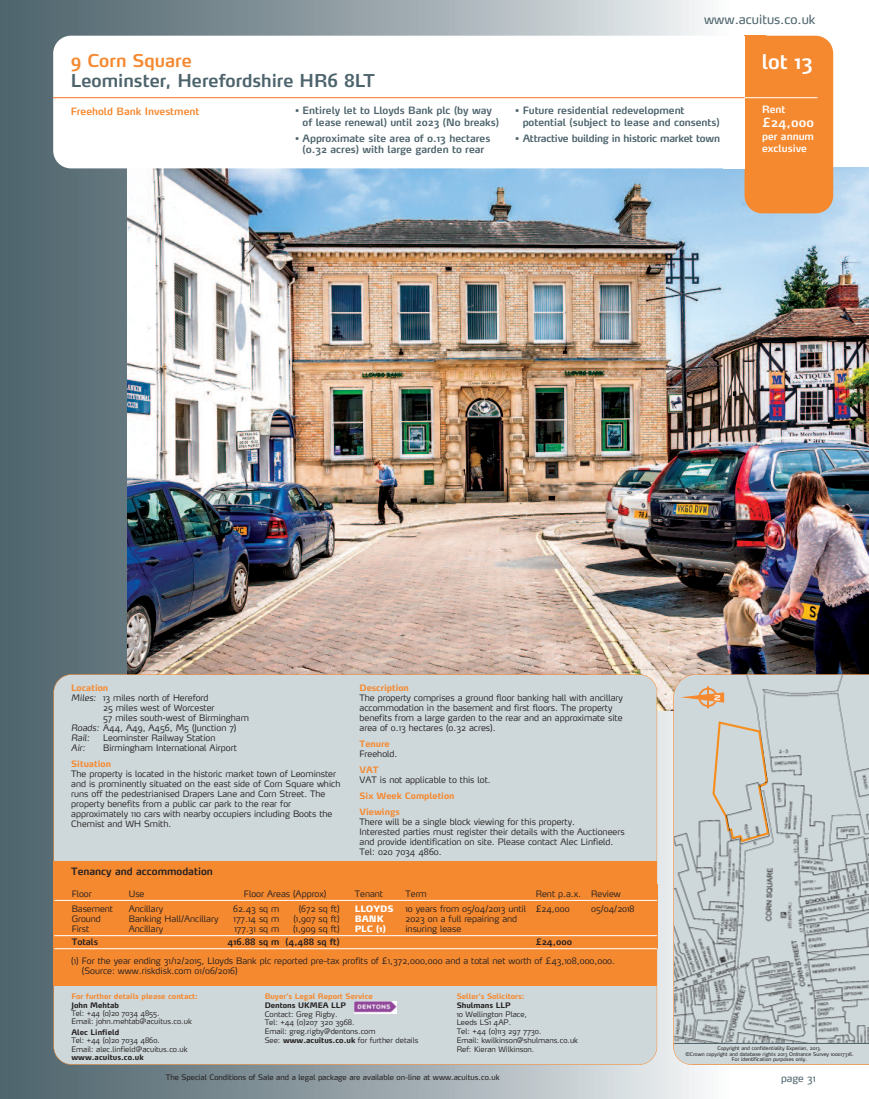
<style>
.page{position:relative;width:869px;height:1099px;background:#fff}
.page>*{position:absolute;margin:0;border:0;box-sizing:border-box;transform-origin:0 0}
.t1{font:600 20px "Max";color:#fff}
.t2{font:600 17.5px "Max";color:#4c636b}
.t3{font:600 17.5px "Max";color:#f58930}
.t4{font:12.5px "Max";color:#4c636b}
.t5{font:600 12.5px "Max";color:#fff}
.t6{font:600 10px/11.2px "Max";color:#4c636b}
.t7{font:600 10px "Max";letter-spacing:-.025em;color:#4c636b}
.t8{font:600 10px "Max";color:#231f20}
.t9{font:600 10px "Max";color:#f58930}
.t10{font:600 10px/12px "Max";color:#fff}
.t11{font:10px "Max";color:#4c636b}
.t12{font:300 8.75px/10px "Max";color:#231f20}
.t13{font:700 8.75px/16px "Max";color:#f58930}
.t14{font:600 8.75px "Max";color:#231f20}
.t15{font:900 8.75px/10px "Max";color:#fff}
.t16{font:italic 300 8.75px "Max";color:#231f20}
.t17{font:300 7.5px/8.8px "Max";color:#231f20}
.t18{font:7.5px "Max";color:#231f20}
.t19{font:700 7.5px "Max";color:#f58930}
.t20{font:700 7.5px "Max";color:#231f20}
.t21{font:600 7.38px "Max";color:#fff}
.t22{font:5px/5.6px "Max";color:#231f20;text-align:center}
.s1{font-style:italic}
.s2{font-weight:700}
</style>
<div class="page">
<div style="left:0;top:0;width:733px;height:1098px;background:linear-gradient(to right,#485d65,#f2f2f1)"></div>
<img style="left:128px;top:168px;width:740px;height:542px">
<div style="left:744px;top:36px;width:88px;height:177px;background:#f58930;border-radius:18px"></div>
<div style="left:744px;top:36px;width:21px;height:14px;background:#f58930"></div>
<div style="left:53px;top:36px;width:691px;height:132px;background:#fff;border-radius:18px"></div>
<hr style="left:735px;top:97px;width:82px;height:1px;background:#fff">
<div style="left:722px;top:36px;width:22px;height:132px;background:#fff"></div>
<hr style="left:53px;top:97px;width:691px;height:1px;background:#f47321">
<div style="left:54px;top:674px;width:602px;height:390px;background:#ced8da;border-radius:18px"></div>
<div style="left:53px;top:861px;width:603px;height:124px;background:#f58930"></div>
<hr style="left:656px;top:884px;width:1px;height:64px;background:#f58930">
<hr style="left:54px;top:900px;width:603px;height:1px;background:#fff">
<hr style="left:54px;top:935px;width:603px;height:1px;background:#fff">
<hr style="left:54px;top:948px;width:603px;height:1px;background:#fff">
<img style="left:354px;top:1001px;width:42px;height:12px">
<svg style="left:673px;top:674px;width:195px;height:369px;background:#c1c8c8"></svg>
<div style="left:673px;top:1043px;width:195px;height:21px;background:#ced8da"></div>
<hr style="left:674px;top:1043px;width:194px;height:1px;background:#4c636b">
<hr style="left:706px;top:686px;width:2px;height:22px;background:#f58930">
<svg style="left:680px;top:687px;width:43px;height:20px"></svg>
<h2 class="t3" style="left:71px;top:54px;width:123px">9 Corn Square</h2>
<h2 class="t2" style="left:71px;top:74px;width:305px">Leominster, Herefordshire HR6 8LT</h2>
<p class="t9" style="left:71px;top:107px;width:130px">Freehold Bank Investment</p>
<p class="t6" style="left:302px;top:106px;width:198px;text-indent:-7px">• Entirely let to Lloyds Bank plc (by way of lease renewal) until 2023 (No breaks)</p>
<p class="t6" style="left:295px;top:134px;width:197px;text-align:center">• Approximate site area of 0.13 hectares (0.32 acres) with large garden to rear</p>
<h3 class="t4" style="left:703px;top:15px;width:113px">www.acuitus.co.uk</h3>
<p class="t6" style="left:522px;top:106px;width:198px;text-indent:-7px">• Future residential redevelopment potential (subject to lease and consents)</p>
<p class="t7" style="left:515px;top:135px;width:206px">• Attractive building in historic market town</p>
<h1 class="t1" style="left:761px;top:54px;width:52px">lot 13</h1>
<p class="t10" style="left:761px;top:105px;width:25px">Rent</p>
<h3 class="t5" style="left:761px;top:118px;width:53px">£24,000</h3>
<p class="t10" style="left:761px;top:132px;width:53px">per annum exclusive</p>
<p class="t13" style="left:71px;top:680px;width:38px">Location</p>
<p class="t12" style="left:71px;top:693px;width:139px"><span class="s1">Miles:</span> 13 miles north of Hereford</p>
<p class="t12" style="left:103px;top:703px;width:113px">25 miles west of Worcester</p>
<p class="t12" style="left:103px;top:713px;width:147px">57 miles south-west of Birmingham</p>
<p class="t12" style="left:71px;top:723px;width:167px"><span class="s1">Roads:</span> A44, A49, A456, M5 (Junction 7)</p>
<p class="t16" style="left:71px;top:734px;width:20px">Rail:</p>
<p class="t12" style="left:103px;top:733px;width:114px">Leominster Railway Station</p>
<p class="t16" style="left:71px;top:744px;width:16px">Air:</p>
<p class="t12" style="left:103px;top:743px;width:135px">Birmingham International Airport</p>
<p class="t13" style="left:71px;top:756px;width:41px">Situation</p>
<p class="t12" style="left:71px;top:769px;width:270px">The property is located in the historic market town of Leominster and is prominently situated on the east side of Corn Square which runs off the pedestrianised Drapers Lane and Corn Street. The property benefits from a public car park to the rear for approximately 110 cars with nearby occupiers including Boots the Chemist and WH Smith.</p>
<p class="t8" style="left:71px;top:868px;width:143px">Tenancy and accommodation</p>
<p class="t13" style="left:359px;top:680px;width:51px">Description</p>
<p class="t12" style="left:359px;top:693px;width:265px">The property comprises a ground floor banking hall with ancillary accommodation in the basement and first floors. The property benefits from a large garden to the rear and an approximate site area of 0.13 hectares (0.32 acres).</p>
<p class="t13" style="left:359px;top:736px;width:31px">Tenure</p>
<p class="t12" style="left:359px;top:749px;width:39px">Freehold.</p>
<p class="t13" style="left:359px;top:762px;width:21px">VAT</p>
<p class="t12" style="left:359px;top:775px;width:133px">VAT is not applicable to this lot.</p>
<p class="t13" style="left:359px;top:788px;width:96px">Six Week Completion<br>Viewings</p>
<p class="t12" style="left:359px;top:818px;width:266px">There will be a single block viewing for this property.<br>Interested parties must register their details with the Auctioneers and provide identification on site. Please contact Alec Linfield.<br>Tel: 020 7034 4860.</p>
<p class="t12" style="left:72px;top:889px;width:22px">Floor</p>
<p class="t12" style="left:129px;top:889px;width:17px">Use</p>
<p class="t12" style="left:244px;top:889px;width:84px">Floor Areas (Approx)</p>
<p class="t12" style="left:354px;top:889px;width:30px">Tenant</p>
<p class="t12" style="left:405px;top:889px;width:23px">Term</p>
<p class="t12" style="left:535px;top:889px;width:87px">Rent p.a.x. Review</p>
<p class="t12" style="left:72px;top:904px;width:43px">Basement<br>Ground<br>First</p>
<p class="t12" style="left:129px;top:904px;width:91px">Ancillary<br>Banking Hall/Ancillary<br>Ancillary</p>
<p class="t12" style="left:233px;top:904px;width:48px;text-align:justify">62.43 sq m 177.14 sq m 177.31 sq m</p>
<p class="t12" style="left:293px;top:904px;width:48px;text-align:justify;text-indent:6px">(672 sq ft) (1,907 sq ft) (1,909 sq ft)</p>
<p class="t15" style="left:354px;top:904px;width:41px">LLOYDS<br>BANK<br>PLC (1)</p>
<p class="t12" style="left:405px;top:904px;width:122px">10 years from 05/04/2013 until<br>2023 on a full repairing and insuring lease</p>
<p class="t12" style="left:535px;top:904px;width:35px">£24,000</p>
<p class="t12" style="left:590px;top:904px;width:45px">05/04/2018</p>
<p class="t14" style="left:72px;top:938px;width:28px">Totals</p>
<p class="t14" style="left:227px;top:938px;width:113px">416.88 sq m (4,488 sq ft)</p>
<p class="t14" style="left:535px;top:938px;width:38px">£24,000</p>
<p class="t12" style="left:82px;top:956px;width:534px;text-indent:-11px">(1) For the year ending 31/12/2015, Lloyds Bank plc reported pre-tax profits of £1,372,000,000 and a total net worth of £43,108,000,000. (Source: www.riskdisk.com 01/06/2016)</p>
<p class="t19" style="left:71px;top:993px;width:128px">For further details please contact:</p>
<p class="t20" style="left:71px;top:1001px;width:49px">John Mehtab</p>
<p class="t17" style="left:71px;top:1009px;width:122px;line-height:8.4px">Tel: +44 (0)20 7034 4855.<br>Email: john.mehtab@acuitus.co.uk</p>
<p class="t20" style="left:71px;top:1029px;width:49px">Alec Linfield</p>
<p class="t17" style="left:71px;top:1036px;width:118px">Tel: +44 (0)20 7034 4860.<br>Email: alec.linfield@acuitus.co.uk</p>
<p class="t20" style="left:71px;top:1054px;width:74px">www.acuitus.co.uk</p>
<p class="t19" style="left:264px;top:993px;width:110px">Buyer’s Legal Report Service</p>
<p class="t20" style="left:264px;top:1002px;width:83px">Dentons UKMEA LLP</p>
<p class="t17" style="left:264px;top:1010px;width:155px">Contact: Greg Rigby.<br>Tel: +44 (0)207 320 3968.<br>Email: greg.rigby@dentons.com<br>See: <span class="s2">www.acuitus.co.uk</span> for further details</p>
<p class="t19" style="left:456px;top:993px;width:69px">Seller’s Solicitors:</p>
<p class="t20" style="left:456px;top:1002px;width:55px">Shulmans LLP</p>
<p class="t17" style="left:456px;top:1010px;width:123px">10 Wellington Place,<br>Leeds LS1 4AP.<br>Tel: +44 (0)113 297 7730.<br>Email: kwilkinson@shulmans.co.uk<br>Ref: Kieran Wilkinson.</p>
<p class="t18" style="left:166px;top:1073px;width:335px">The Special Conditions of Sale and a legal package are available on-line at www.acuitus.co.uk</p>
<p class="t21" style="left:714px;top:700px;width:8px;rotate:-90deg">N</p>
<p class="t22" style="left:685px;top:1045px;width:170px">Copyright and confidentiality Experian, 2013.<br>©Crown copyright and database rights 2013 Ordnance Survey 100017316.<br>For identification purposes only.</p>
<p class="t11" style="left:780px;top:1074px;width:36px">page 31</p>
</div>
